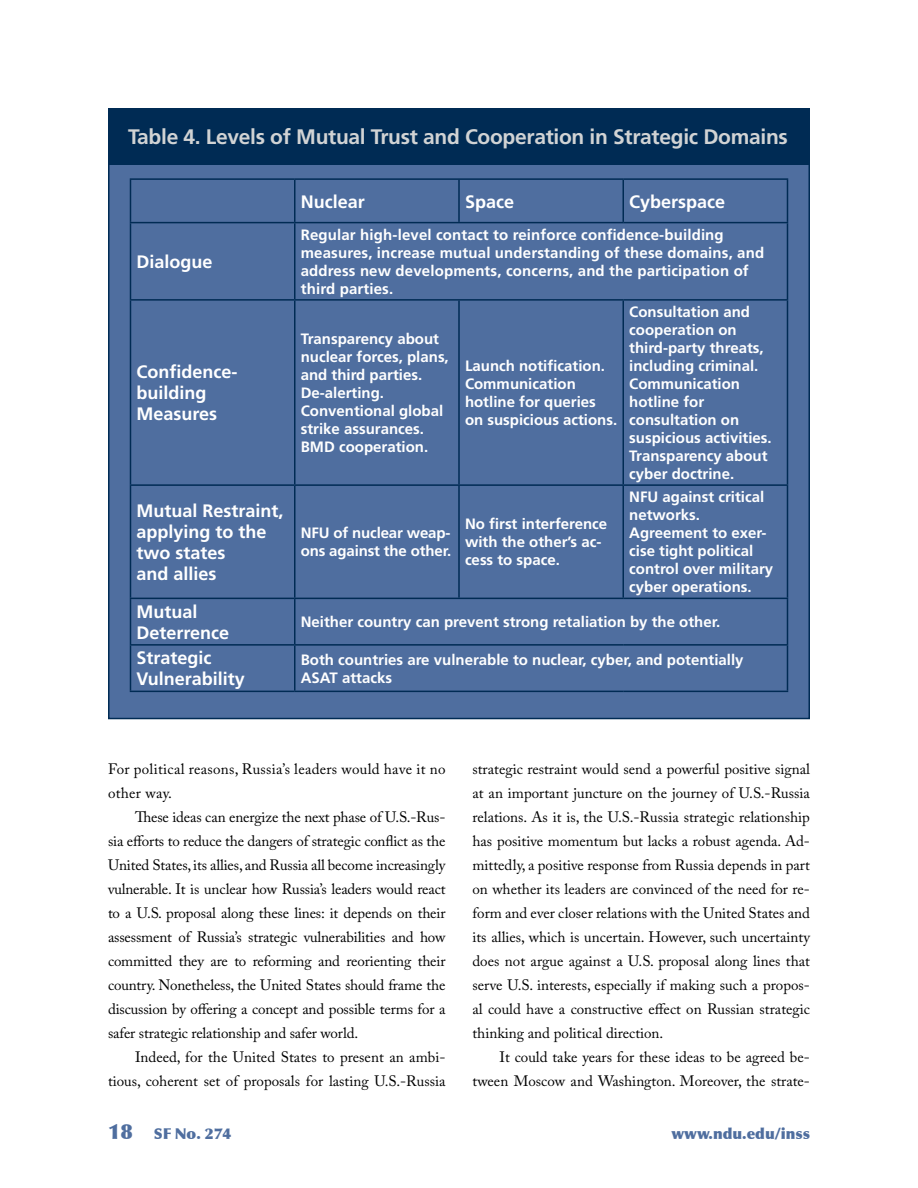
<style>
.page{position:relative;width:918px;height:1188px;background:#fff}
.page>*{position:absolute;margin:0;border:0;box-sizing:border-box;transform-origin:0 0}
.t1{font:700 21px "Frutiger LT Std";letter-spacing:-.015em;color:#d1d3d4}
.t2{font:700 18px/21px "Frutiger LT Std";color:#fff}
.t3{font:15px/24px "Adobe Caslon Pro";color:#000;text-align:justify}
.t4{font:700 15px/18px "Frutiger LT Std";color:#fff}
.t5{font:15px/24px "Adobe Caslon Pro";letter-spacing:.02em;color:#000}
.t6{font:900 15px "Optima";color:#4f6e9f}
.s1{font-size:21px}
</style>
<div class="page">
<div style="left:108px;top:151px;width:702px;height:568px;background:#4f6e9f;border:2px solid #002b54"></div>
<div style="left:108px;top:108px;width:702px;height:56px;background:#002b54"></div>
<hr style="left:130px;top:178px;width:165px;height:2px;background:#002b54">
<hr style="left:295px;top:178px;width:164px;height:2px;background:#002b54">
<hr style="left:294px;top:180px;width:2px;height:42px;background:#002b54">
<hr style="left:459px;top:178px;width:164px;height:2px;background:#002b54">
<hr style="left:458px;top:180px;width:2px;height:42px;background:#002b54">
<hr style="left:623px;top:178px;width:165px;height:2px;background:#002b54">
<hr style="left:622px;top:180px;width:2px;height:42px;background:#002b54">
<hr style="left:787px;top:180px;width:1px;height:42px;background:#002b54">
<hr style="left:130px;top:222px;width:165px;height:1px;background:#002b54">
<hr style="left:295px;top:222px;width:164px;height:1px;background:#002b54">
<hr style="left:294px;top:223px;width:2px;height:76px;background:#002b54">
<hr style="left:459px;top:222px;width:164px;height:1px;background:#002b54">
<hr style="left:623px;top:222px;width:165px;height:1px;background:#002b54">
<hr style="left:787px;top:223px;width:1px;height:76px;background:#002b54">
<hr style="left:130px;top:299px;width:165px;height:2px;background:#002b54">
<hr style="left:295px;top:299px;width:164px;height:2px;background:#002b54">
<hr style="left:294px;top:301px;width:2px;height:183px;background:#002b54">
<hr style="left:459px;top:299px;width:164px;height:2px;background:#002b54">
<hr style="left:458px;top:301px;width:2px;height:183px;background:#002b54">
<hr style="left:623px;top:299px;width:165px;height:2px;background:#002b54">
<hr style="left:622px;top:301px;width:2px;height:183px;background:#002b54">
<hr style="left:787px;top:301px;width:1px;height:183px;background:#002b54">
<hr style="left:130px;top:484px;width:165px;height:2px;background:#002b54">
<hr style="left:295px;top:484px;width:164px;height:2px;background:#002b54">
<hr style="left:294px;top:486px;width:2px;height:112px;background:#002b54">
<hr style="left:459px;top:484px;width:164px;height:2px;background:#002b54">
<hr style="left:458px;top:486px;width:2px;height:112px;background:#002b54">
<hr style="left:623px;top:484px;width:165px;height:2px;background:#002b54">
<hr style="left:622px;top:486px;width:2px;height:112px;background:#002b54">
<hr style="left:787px;top:486px;width:1px;height:112px;background:#002b54">
<hr style="left:130px;top:598px;width:165px;height:1px;background:#002b54">
<hr style="left:295px;top:598px;width:164px;height:1px;background:#002b54">
<hr style="left:294px;top:599px;width:2px;height:45px;background:#002b54">
<hr style="left:459px;top:598px;width:164px;height:1px;background:#002b54">
<hr style="left:623px;top:598px;width:165px;height:1px;background:#002b54">
<hr style="left:787px;top:599px;width:1px;height:45px;background:#002b54">
<hr style="left:130px;top:644px;width:165px;height:2px;background:#002b54">
<hr style="left:295px;top:644px;width:164px;height:2px;background:#002b54">
<hr style="left:294px;top:646px;width:2px;height:45px;background:#002b54">
<hr style="left:459px;top:644px;width:164px;height:2px;background:#002b54">
<hr style="left:623px;top:644px;width:165px;height:2px;background:#002b54">
<hr style="left:787px;top:646px;width:1px;height:45px;background:#002b54">
<hr style="left:130px;top:691px;width:165px;height:1px;background:#002b54">
<hr style="left:295px;top:691px;width:164px;height:1px;background:#002b54">
<hr style="left:459px;top:691px;width:164px;height:1px;background:#002b54">
<hr style="left:623px;top:691px;width:165px;height:1px;background:#002b54">
<hr style="left:130px;top:180px;width:1px;height:42px;background:#002b54">
<hr style="left:130px;top:223px;width:1px;height:76px;background:#002b54">
<hr style="left:130px;top:301px;width:1px;height:183px;background:#002b54">
<hr style="left:130px;top:486px;width:1px;height:112px;background:#002b54">
<hr style="left:130px;top:599px;width:1px;height:45px;background:#002b54">
<hr style="left:130px;top:646px;width:1px;height:45px;background:#002b54">
<h1 class="t1" style="left:128px;top:124px;width:661px">Table 4. Levels of Mutual Trust and Cooperation in Strategic Domains</h1>
<p class="t2" style="left:137px;top:251px;width:78px">Dialogue</p>
<p class="t2" style="left:137px;top:362px;width:102px">Confidence&shy;building<br>Measures</p>
<p class="t2" style="left:137px;top:500px;width:149px">Mutual Restraint, applying to the two states<br>and allies</p>
<p class="t2" style="left:301px;top:191px;width:66px">Nuclear</p>
<p class="t2" style="left:465px;top:191px;width:51px">Space</p>
<p class="t2" style="left:629px;top:191px;width:98px">Cyberspace</p>
<p class="t4" style="left:301px;top:226px;width:465px">Regular high-level contact to reinforce confidence-building measures, increase mutual understanding of these domains, and address new developments, concerns, and the participation of third parties.</p>
<p class="t4" style="left:301px;top:330px;width:150px">Transparency about nuclear forces, plans, and third parties.<br>De-alerting.<br>Conventional global strike assurances.<br>BMD cooperation.</p>
<p class="t4" style="left:465px;top:357px;width:154px">Launch notification.<br>Communication hotline for queries on suspicious actions.</p>
<p class="t4" style="left:301px;top:524px;width:152px">NFU of nuclear weap&shy;ons against the other.</p>
<p class="t4" style="left:465px;top:515px;width:144px">No first interference with the other’s ac&shy;cess to space.</p>
<p class="t4" style="left:629px;top:303px;width:144px">Consultation and cooperation on third-party threats, including criminal.<br>Communication hotline for consultation on suspicious activities.<br>Transparency about cyber doctrine.</p>
<p class="t4" style="left:629px;top:488px;width:145px">NFU against critical networks.<br>Agreement to exer&shy;cise tight political control over military cyber operations.</p>
<p class="t2" style="left:137px;top:601px;width:94px">Mutual<br>Deterrence</p>
<p class="t4" style="left:301px;top:613px;width:421px">Neither country can prevent strong retaliation by the other.</p>
<p class="t2" style="left:137px;top:648px;width:110px">Strategic<br>Vulnerability</p>
<p class="t4" style="left:301px;top:651px;width:444px">Both countries are vulnerable to nuclear, cyber, and potentially<br>ASAT attacks</p>
<p class="t5" style="left:108px;top:757px;width:339px">For political reasons, Russia’s leaders would have it no other way.</p>
<p class="t3" style="left:108px;top:805px;width:339px;text-indent:27px">These ideas can energize the next phase of U.S.-Rus&shy;sia efforts to reduce the dangers of strategic conflict as the United States, its allies, and Russia all become increasingly vulnerable. It is unclear how Russia’s leaders would react to a U.S. proposal along these lines: it depends on their assessment of Russia’s strategic vulnerabilities and how committed they are to reforming and reorienting their country. Nonetheless, the United States should frame the discussion by offering a concept and possible terms for a safer strategic relationship and safer world.</p>
<p class="t3" style="left:108px;top:1045px;width:339px;text-align:right">Indeed, for the United States to present an ambi&shy;tious, coherent set of proposals for lasting U.S.-Russia</p>
<p class="t3" style="left:473px;top:757px;width:339px">strategic restraint would send a powerful positive signal at an important juncture on the journey of U.S.-Russia relations. As it is, the U.S.-Russia strategic relationship has positive momentum but lacks a robust agenda. Ad&shy;mittedly, a positive response from Russia depends in part on whether its leaders are convinced of the need for re&shy;form and ever closer relations with the United States and its allies, which is uncertain. However, such uncertainty does not argue against a U.S. proposal along lines that serve U.S. interests, especially if making such a propos&shy;al could have a constructive effect on Russian strategic thinking and political direction.</p>
<p class="t3" style="left:473px;top:1045px;width:339px;text-align:right">It could take years for these ideas to be agreed be&shy;tween Moscow and Washington. Moreover, the strate-</p>
<p class="t6" style="left:108px;top:1125px;width:125px"><span class="s1">18</span> SF No. 274</p>
<p class="t6" style="left:671px;top:1125px;width:140px">www.ndu.edu/inss</p>
</div>
